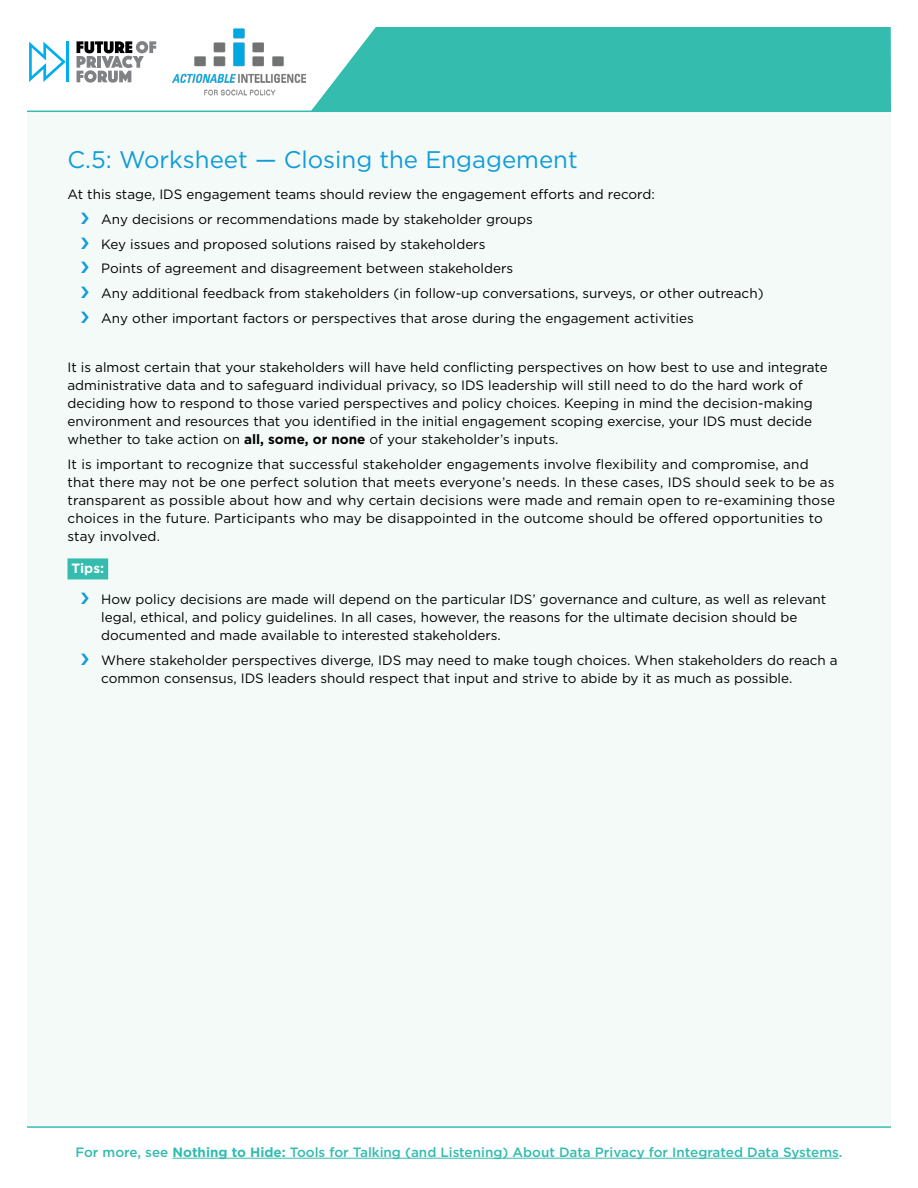
<style>
.page{position:relative;width:918px;height:1188px;background:#fff}
.page>*{position:absolute;margin:0;border:0;box-sizing:border-box;transform-origin:0 0}
.t1{font:24px "Gotham";color:#109cd8}
.t2{font:13.5px/18px "Gotham";color:#000}
.t3{font:500 13.5px "Gotham";color:#34bcaf}
.t4{font:700 13.5px "Gotham";color:#fff}
.s1{font-weight:700}
</style>
<div class="page">
<hr style="left:172px;top:1158px;width:667px;height:1px;background:#34bcaf">
<div style="left:27px;top:112px;width:864px;height:1013px;background:#f3faf8"></div>
<div style="left:311px;top:27px;width:580px;height:84px;background:#34bcaf"></div>
<img style="left:172px;top:29px;width:133px;height:66px">
<svg style="left:77px;top:41px;width:79px;height:42px"></svg>
<svg style="left:29px;top:42px;width:37px;height:40px"></svg>
<hr style="left:66px;top:41px;width:3px;height:41px;background:#00aeef">
<hr style="left:27px;top:111px;width:864px;height:1px;background:#34bcaf">
<hr style="left:27px;top:1126px;width:864px;height:2px;background:#34bcaf">
<div style="left:68px;top:558px;width:40px;height:21px;background:#34bcaf"></div>
<h1 class="t1" style="left:68px;top:144px;width:512px">C.5: Worksheet — Closing the Engagement</h1>
<p class="t2" style="left:101px;top:182px;width:664px;line-height:24.8px;text-indent:-34px">At this stage, IDS engagement teams should review the engagement efforts and record:<br>Any decisions or recommendations made by stakeholder groups<br>Key issues and proposed solutions raised by stakeholders<br>Points of agreement and disagreement between stakeholders<br>Any additional feedback from stakeholders (in follow-up conversations, surveys, or other outreach)<br>Any other important factors or perspectives that arose during the engagement activities</p>
<p class="t2" style="left:68px;top:358px;width:762px">It is almost certain that your stakeholders will have held conflicting perspectives on how best to use and integrate administrative data and to safeguard individual privacy, so IDS leadership will still need to do the hard work of deciding how to respond to those varied perspectives and policy choices. Keeping in mind the decision-making environment and resources that you identified in the initial engagement scoping exercise, your IDS must decide whether to take action on <span class="s1">all, some, or none</span> of your stakeholder’s inputs.</p>
<p class="t2" style="left:68px;top:455px;width:769px">It is important to recognize that successful stakeholder engagements involve flexibility and compromise, and that there may not be one perfect solution that meets everyone’s needs. In these cases, IDS should seek to be as transparent as possible about how and why certain decisions were made and remain open to re-examining those choices in the future. Participants who may be disappointed in the outcome should be offered opportunities to stay involved.</p>
<p class="t4" style="left:72px;top:559px;width:34px">Tips:</p>
<p class="t2" style="left:101px;top:590px;width:727px">How policy decisions are made will depend on the particular IDS’ governance and culture, as well as relevant legal, ethical, and policy guidelines. In all cases, however, the reasons for the ultimate decision should be documented and made available to interested stakeholders.</p>
<p class="t2" style="left:101px;top:651px;width:738px">Where stakeholder perspectives diverge, IDS may need to make tough choices. When stakeholders do reach a common consensus, IDS leaders should respect that input and strive to abide by it as much as possible.</p>
<p class="t3" style="left:75px;top:1143px;width:769px">For more, see <span class="s1">Nothing to Hide:</span> Tools for Talking (and Listening) About Data Privacy for Integrated Data Systems.</p>
</div>
